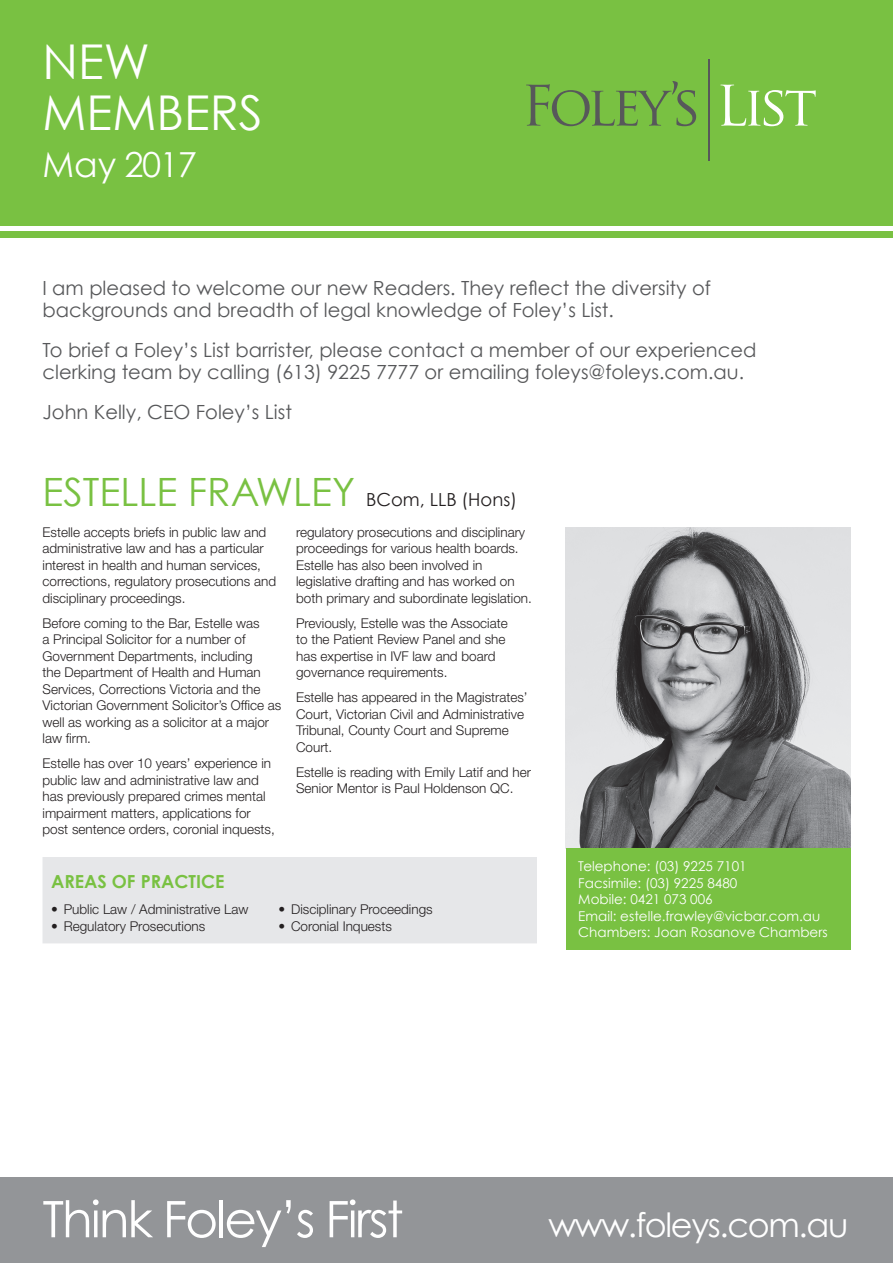
<style>
.page{position:relative;width:893px;height:1263px;background:#fff}
.page>*{position:absolute;margin:0;border:0;box-sizing:border-box;transform-origin:0 0}
.t1{font:50.4px "Century Gothic";letter-spacing:-.04em;color:#fff}
.t2{font:48px/51px "Century Gothic";color:#fff}
.t3{font:39px "Century Gothic";color:#79c142}
.t4{font:34.5px "Century Gothic";letter-spacing:-.04em;color:#fff}
.t5{font:33.45px "Century Gothic";letter-spacing:-.04em;color:#fff}
.t6{font:19.5px/22.5px "Century Gothic";color:#57585a}
.t7{font:700 18px "Century Gothic";color:#79c142}
.t8{font:300 13.5px/16.5px "Helvetica Neue LT Std";color:#231f20}
.t9{font:13.5px/16.5px "Century Gothic";color:#fff}
.s1{font-size:18px;color:#231f20}
</style>
<div class="page">
<div style="left:0;top:0;width:893px;height:225px;background:#79c142"></div>
<div style="left:0;top:1178px;width:893px;height:85px;background:#939598"></div>
<div style="left:0;top:231px;width:893px;height:6px;background:#79c142"></div>
<svg style="left:526px;top:81px;width:170px;height:45px"></svg>
<svg style="left:720px;top:85px;width:96px;height:41px"></svg>
<hr style="left:709px;top:59px;width:1px;height:101px;background:#57585a">
<div style="left:43px;top:857px;width:494px;height:86px;background:#e6e7e9"></div>
<img style="left:566px;top:527px;width:284px;height:321px">
<div style="left:566px;top:848px;width:284px;height:102px;background:#79c142"></div>
<h2 class="t2" style="left:43px;top:35px;width:222px">NEW<br>MEMBERS</h2>
<h3 class="t4" style="left:43px;top:143px;width:156px">May 2017</h3>
<h3 class="t6" style="left:43px;top:276px;width:670px">I am pleased to welcome our new Readers. They reflect the diversity of backgrounds and breadth of legal knowledge of Foley’s List.</h3>
<h3 class="t6" style="left:43px;top:338px;width:715px">To brief a Foley’s List barrister, please contact a member of our experienced clerking team by calling (613) 9225 7777 or emailing foleys@foleys.com.au.</h3>
<h3 class="t6" style="left:43px;top:400px;width:251px">John Kelly, CEO Foley’s List</h3>
<h3 class="t3" style="left:43px;top:468px;width:476px">ESTELLE FRAWLEY <span class="s1">BCom, LLB (Hons)</span></h3>
<p class="t8" style="left:43px;top:523px;width:235px">Estelle accepts briefs in public law and administrative law and has a particular interest in health and human services, corrections, regulatory prosecutions and disciplinary proceedings.</p>
<p class="t8" style="left:43px;top:614px;width:240px">Before coming to the Bar, Estelle was<br>a Principal Solicitor for a number of Government Departments, including<br>the Department of Health and Human Services, Corrections Victoria and the Victorian Government Solicitor’s Office as well as working as a solicitor at a major law firm.</p>
<p class="t8" style="left:43px;top:755px;width:234px">Estelle has over 10 years’ experience in public law and administrative law and has previously prepared crimes mental impairment matters, applications for post sentence orders, coronial inquests,</p>
<p class="t8" style="left:296px;top:523px;width:237px">regulatory prosecutions and disciplinary proceedings for various health boards.<br>Estelle has also been involved in legislative drafting and has worked on both primary and subordinate legislation.</p>
<p class="t8" style="left:296px;top:614px;width:213px">Previously, Estelle was the Associate to the Patient Review Panel and she has expertise in IVF law and board governance requirements.</p>
<p class="t8" style="left:296px;top:689px;width:233px">Estelle has appeared in the Magistrates’<br>Court, Victorian Civil and Administrative<br>Tribunal, County Court and Supreme<br>Court.</p>
<p class="t8" style="left:296px;top:763px;width:236px">Estelle is reading with Emily Latif and her<br>Senior Mentor is Paul Holdenson QC.</p>
<h3 class="t7" style="left:51px;top:870px;width:175px">AREAS OF PRACTICE</h3>
<p class="t8" style="left:51px;top:901px;width:199px">• Public Law / Administrative Law</p>
<p class="t8" style="left:51px;top:917px;width:156px">• Regulatory Prosecutions</p>
<p class="t8" style="left:278px;top:901px;width:156px">• Disciplinary Proceedings</p>
<p class="t8" style="left:278px;top:917px;width:115px">• Coronial Inquests</p>
<p class="t9" style="left:578px;top:858px;width:251px">Telephone: (03) 9225 7101<br>Facsimile: (03) 9225 8480<br>Mobile: 0421 073 006<br>Email: estelle.frawley@vicbar.com.au<br>Chambers: Joan Rosanove Chambers</p>
<h1 class="t1" style="left:43px;top:1188px;width:362px">Think Foley’s First</h1>
<h3 class="t5" style="left:548px;top:1205px;width:302px">www.foleys.com.au</h3>
</div>
